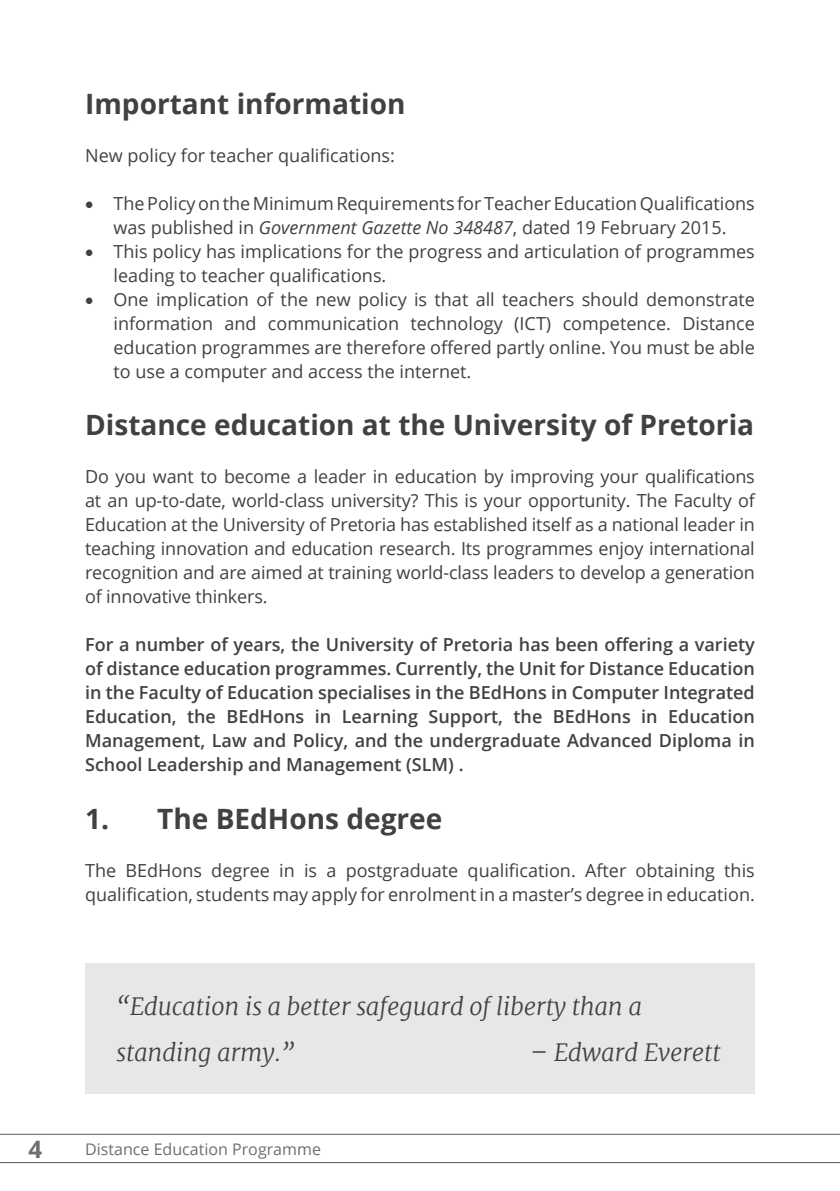
<style>
.page{position:relative;width:840px;height:1191px;background:#fff}
.page>*{position:absolute;margin:0;border:0;box-sizing:border-box;transform-origin:0 0}
.t1{font:700 28px "Open Sans";color:#414042}
.t2{font:italic 300 24px/46px "Merriweather";color:#414042}
.t3{font:700 24px "Open Sans";color:#6d6e71}
.t4{font:18px/24px "Open Sans";color:#414042}
.t5{font:600 18px/24px "Open Sans";color:#414042;text-align:justify}
.t6{font:16px "Open Sans";color:#6d6e71}
.s1{font-style:italic}
</style>
<div class="page">
<svg style="left:0;top:1134px;width:839px;height:29px"></svg>
<div style="left:85px;top:963px;width:669px;height:130px;background:#e6e7e8"></div>
<h1 class="t1" style="left:85px;top:84px;width:322px">Important information</h1>
<p class="t4" style="left:85px;top:143px;width:311px">New policy for teacher qualifications:</p>
<p class="t4" style="left:85px;top:191px;width:670px;text-align:center">• The Policy on the Minimum Requirements for Teacher Education Qualifications was published in <span class="s1">Government Gazette No 348487</span>, dated 19 February 2015.</p>
<p class="t4" style="left:113px;top:239px;width:642px;text-indent:-28px">• This policy has implications for the progress and articulation of programmes leading to teacher qualifications.</p>
<p class="t4" style="left:113px;top:287px;width:642px;text-align:justify;text-indent:-28px">• One implication of the new policy is that all teachers should demonstrate information and communication technology (ICT) competence. Distance education programmes are therefore offered partly online. You must be able to use a computer and access the internet.</p>
<h1 class="t1" style="left:85px;top:405px;width:670px">Distance education at the University of Pretoria</h1>
<p class="t4" style="left:85px;top:464px;width:671px;text-align:justify">Do you want to become a leader in education by improving your qualifications at an up-to-date, world-class university? This is your opportunity. The Faculty of Education at the University of Pretoria has established itself as a national leader in teaching innovation and education research. Its programmes enjoy international recognition and are aimed at training world-class leaders to develop a generation of innovative thinkers.</p>
<p class="t5" style="left:85px;top:632px;width:670px">For a number of years, the University of Pretoria has been offering a variety of distance education programmes. Currently, the Unit for Distance Education in the Faculty of Education specialises in the BEdHons in Computer Integrated Education, the BEdHons in Learning Support, the BEdHons in Education Management, Law and Policy, and the undergraduate Advanced Diploma in School Leadership and Management (SLM) .</p>
<h1 class="t1" style="left:85px;top:799px;width:358px">1. The BEdHons degree</h1>
<p class="t4" style="left:85px;top:858px;width:670px">The BEdHons degree in is a postgraduate qualification. After obtaining this qualification, students may apply for enrolment in a master’s degree in education.</p>
<h2 class="t2" style="left:116px;top:984px;width:527px">“Education is a better safeguard of liberty than a standing army.”</h2>
<h2 class="t2" style="left:529px;top:1030px;width:192px">– Edward Everett</h2>
<h2 class="t3" style="left:29px;top:1132px;width:15px">4</h2>
<p class="t6" style="left:85px;top:1137px;width:237px">Distance Education Programme</p>
</div>
